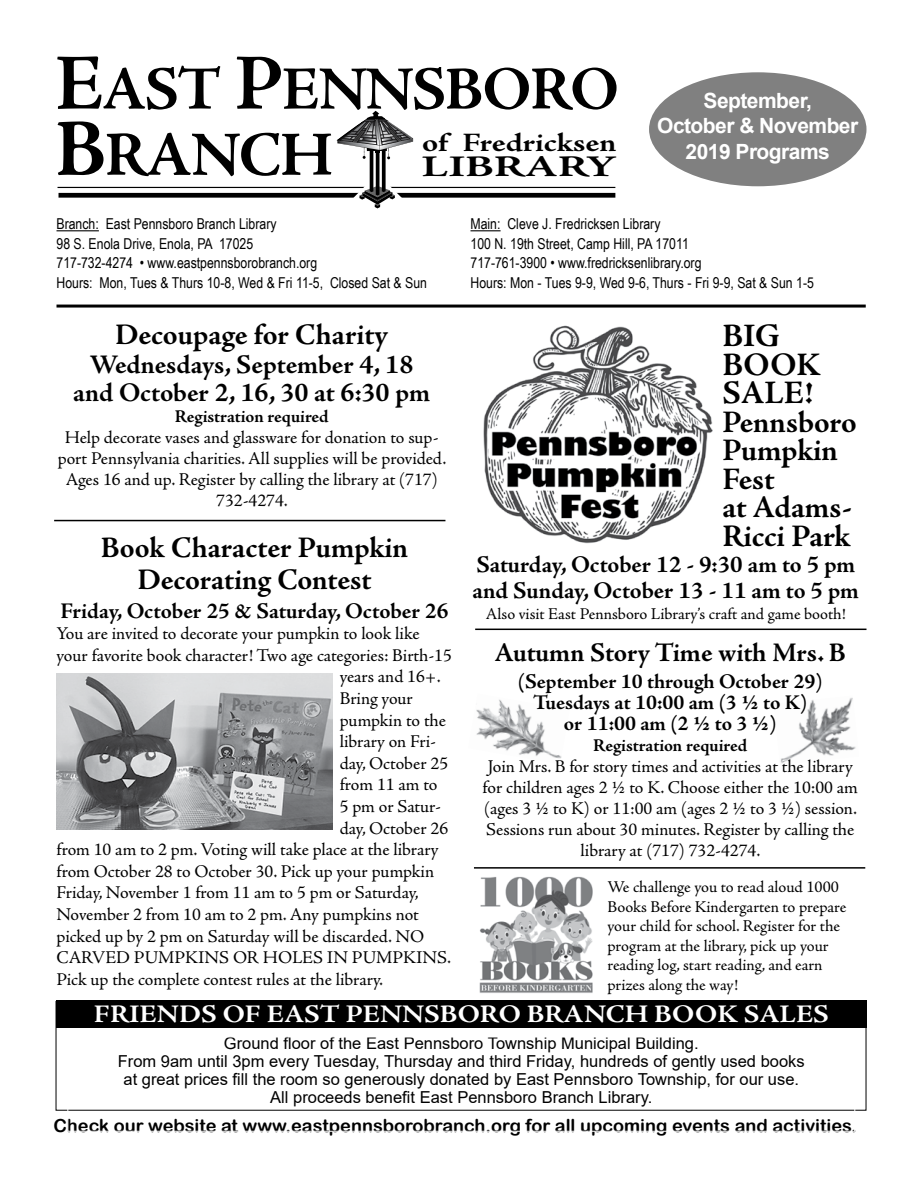
<style>
.page{position:relative;width:918px;height:1188px;background:#fff}
.page>*{position:absolute;margin:0;border:0;box-sizing:border-box;transform-origin:0 0}
.t1{font:700 63.3px "Adobe Jenson Pro";letter-spacing:-.025em;color:#000}
.t2{font:700 61.65px "Adobe Jenson Pro";letter-spacing:-.025em;color:#000}
.t3{font:700 33px/28.5px "Adobe Jenson Pro";color:#000}
.t4{font:700 31.5px/28.5px "Adobe Jenson Pro";letter-spacing:-.005em;color:#000}
.t5{font:700 30.15px "Adobe Jenson Pro";letter-spacing:-.005em;color:#000;scale:1.52 1}
.t6{font:700 30px/31.5px "Adobe Jenson Pro";letter-spacing:-.005em;color:#000;text-align:center}
.t7{font:700 27px/28.5px "Adobe Jenson Pro";letter-spacing:-.005em;color:#000;text-align:center}
.t8{font:700 26.7px "Adobe Jenson Pro";letter-spacing:-.005em;color:#000;scale:1.22 1}
.t9{font:700 25.5px "Adobe Jenson Pro";color:#fff;scale:1.1 1}
.t10{font:700 24px/25.5px "Adobe Jenson Pro";letter-spacing:-.005em;color:#000}
.t11{font:700 22.5px "Adobe Jenson Pro";letter-spacing:-.005em;color:#000}
.t12{font:700 21px/21px "Adobe Jenson Pro";letter-spacing:-.005em;color:#000;text-align:center}
.t13{font:700 21px/25.5px "Arial";letter-spacing:-.025em;color:#fff;text-align:center}
.t14{font:18px/21px "Adobe Jenson Pro";letter-spacing:-.005em;color:#000;text-align:center}
.t15{font:18px "Arial Rounded MT Bold";color:#000}
.t16{font:700 18px "Adobe Jenson Pro";letter-spacing:-.005em;color:#000}
.t17{font:16.5px/18px "Arial";color:#000;text-align:center}
.t18{font:16.5px/19.5px "Adobe Jenson Pro";letter-spacing:-.005em;color:#000}
.t19{font:15px/19.5px "Arial Narrow";color:#000}
.s1{font-size:79.95px}
.s2{font-size:82.05px}
</style>
<div class="page">
<div style="left:56px;top:1001px;width:810px;height:27px;background:#000"></div>
<hr style="left:57px;top:305px;width:809px;height:3px;background:#000">
<div style="left:649px;top:72px;width:218px;height:114px;background:#808080;border-radius:50%"></div>
<div style="left:59px;top:193px;width:556px;height:5px;background:#000"></div>
<hr style="left:58px;top:187px;width:557px;height:1px;background:#000">
<svg style="left:335px;top:111px;width:78px;height:98px"></svg>
<hr style="left:57px;top:230px;width:42px;height:1px;background:#000">
<hr style="left:471px;top:230px;width:30px;height:1px;background:#000">
<hr style="left:475px;top:629px;width:392px;height:1px;background:#000">
<div style="left:56px;top:1001px;width:810px;height:110px;border:1px solid #000"></div>
<img style="left:479px;top:876px;width:114px;height:117px">
<img style="left:483px;top:325px;width:230px;height:219px">
<img style="left:57px;top:673px;width:276px;height:156px">
<hr style="left:54px;top:520px;width:391px;height:1px;background:#000">
<hr style="left:474px;top:867px;width:391px;height:2px;background:#000">
<img style="left:476px;top:699px;width:86px;height:60px">
<img style="left:780px;top:698px;width:76px;height:66px">
<h2 class="t2" style="left:55px;top:54px;width:566px"><span class="s1">E</span>AST <span class="s1">P</span>ENNSBORO</h2>
<h3 class="t8" style="left:422px;top:127px;width:161px">of Fredricksen</h3>
<h1 class="t1" style="left:55px;top:119px;width:280px"><span class="s2">B</span>RANCH</h1>
<h3 class="t5" style="left:422px;top:149px;width:130px">LIBRARY</h3>
<p class="t13" style="left:657px;top:88px;width:203px">September,<br>October &amp; November<br>2019 Programs</p>
<p class="t19" style="left:57px;top:214px;width:372px">Branch: East Pennsboro Branch Library<br>98 S. Enola Drive, Enola, PA 17025<br>717-732-4274 • www.eastpennsborobranch.org<br>Hours: Mon, Tues &amp; Thurs 10-8, Wed &amp; Fri 11-5, Closed Sat &amp; Sun</p>
<p class="t19" style="left:471px;top:214px;width:345px">Main: Cleve J. Fredricksen Library<br>100 N. 19th Street, Camp Hill, PA 17011<br>717-761-3900 • www.fredricksenlibrary.org<br>Hours: Mon - Tues 9-9, Wed 9-6, Thurs - Fri 9-9, Sat &amp; Sun 1-5</p>
<h3 class="t6" style="left:115px;top:320px;width:274px">Decoupage for Charity</h3>
<h3 class="t7" style="left:73px;top:351px;width:358px">Wednesdays, September 4, 18 and October 2, 16, 30 at 6:30 pm</h3>
<p class="t16" style="left:175px;top:406px;width:156px">Registration required</p>
<p class="t14" style="left:58px;top:427px;width:390px">Help decorate vases and glassware for donation to sup&shy;port Pennsylvania charities. All supplies will be provided.<br>Ages 16 and up. Register by calling the library at (717)<br>732-4274.</p>
<h3 class="t6" style="left:101px;top:533px;width:309px">Book Character Pumpkin<br>Decorating Contest</h3>
<p class="t11" style="left:61px;top:598px;width:390px">Friday, October 25 &amp; Saturday, October 26</p>
<p class="t14" style="left:57px;top:623px;width:365px">You are invited to decorate your pumpkin to look like</p>
<p class="t14" style="left:57px;top:645px;width:397px">your favorite book character! Two age categories: Birth-15</p>
<p class="t14" style="left:340px;top:667px;width:102px">years and 16+.</p>
<p class="t14" style="left:340px;top:688px;width:75px">Bring your</p>
<p class="t14" style="left:340px;top:710px;width:108px">pumpkin to the</p>
<p class="t14" style="left:340px;top:731px;width:98px">library on Fri-</p>
<p class="t14" style="left:340px;top:753px;width:110px">day, October 25</p>
<p class="t14" style="left:340px;top:775px;width:99px">from 11 am to</p>
<p class="t14" style="left:340px;top:796px;width:103px">5 pm or Satur-</p>
<p class="t14" style="left:340px;top:818px;width:110px">day, October 26</p>
<p class="t14" style="left:57px;top:839px;width:384px">from 10 am to 2 pm. Voting will take place at the library</p>
<p class="t14" style="left:57px;top:861px;width:379px">from October 28 to October 30. Pick up your pumpkin</p>
<p class="t14" style="left:57px;top:883px;width:364px">Friday, November 1 from 11 am to 5 pm or Saturday,</p>
<p class="t14" style="left:57px;top:904px;width:364px">November 2 from 10 am to 2 pm. Any pumpkins not</p>
<p class="t14" style="left:57px;top:926px;width:369px">picked up by 2 pm on Saturday will be discarded. NO</p>
<p class="t14" style="left:57px;top:947px;width:396px">CARVED PUMPKINS OR HOLES IN PUMPKINS.</p>
<p class="t14" style="left:57px;top:969px;width:328px">Pick up the complete contest rules at the library.</p>
<h3 class="t3" style="left:722px;top:322px;width:100px">BIG<br>BOOK<br>SALE!</h3>
<h3 class="t4" style="left:722px;top:408px;width:136px">Pennsboro<br>Pumpkin<br>Fest<br>at Adams-<br>Ricci Park</h3>
<h3 class="t10" style="left:473px;top:552px;width:388px">Saturday, October 12 - 9:30 am to 5 pm and Sunday, October 13 - 11 am to 5 pm</h3>
<p class="t18" style="left:486px;top:604px;width:362px">Also visit East Pennsboro Library’s craft and game booth!</p>
<h3 class="t7" style="left:494px;top:639px;width:353px">Autumn Story Time with Mrs. B</h3>
<p class="t12" style="left:518px;top:671px;width:306px">(September 10 through October 29)<br>Tuesdays at 10:00 am (3 ½ to K)<br>or 11:00 am (2 ½ to 3 ½)</p>
<p class="t16" style="left:593px;top:735px;width:156px">Registration required</p>
<p class="t14" style="left:483px;top:756px;width:377px">Join Mrs. B for story times and activities at the library for children ages 2 ½ to K. Choose either the 10:00 am (ages 3 ½ to K) or 11:00 am (ages 2 ½ to 3 ½) session.<br>Sessions run about 30 minutes. Register by calling the library at (717) 732-4274.</p>
<p class="t18" style="left:608px;top:877px;width:240px">We challenge you to read aloud 1000<br>Books Before Kindergarten to prepare your child for school. Register for the program at the library, pick up your reading log, start reading, and earn prizes along the way!</p>
<h3 class="t9" style="left:94px;top:1000px;width:670px">FRIENDS OF EAST PENNSBORO BRANCH BOOK SALES</h3>
<p class="t17" style="left:118px;top:1034px;width:688px">Ground floor of the East Pennsboro Township Municipal Building.<br>From 9am until 3pm every Tuesday, Thursday and third Friday, hundreds of gently used books at great prices fill the room so generously donated by East Pennsboro Township, for our use.<br>All proceeds benefit East Pennsboro Branch Library.</p>
<p class="t15" style="left:54px;top:1115px;width:805px">Check our website at www.eastpennsborobranch.org for all upcoming events and activities.</p>
</div>
